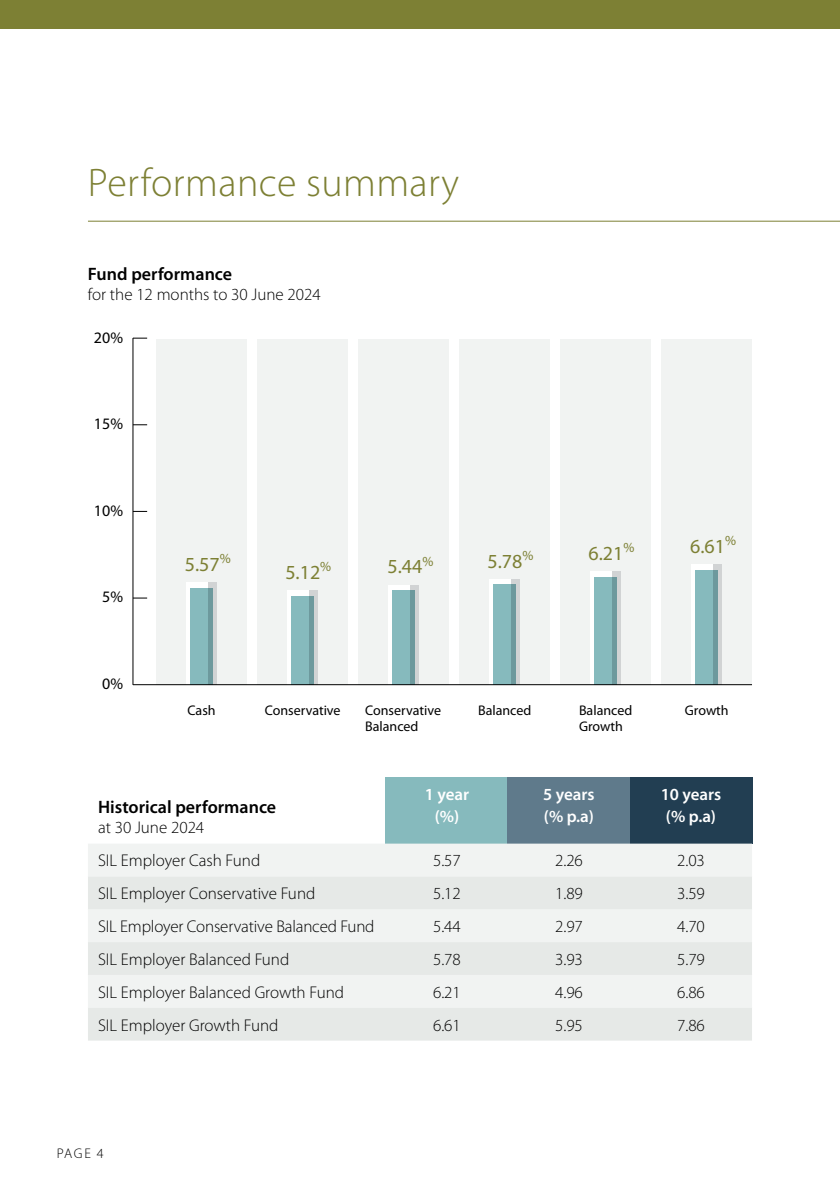
<style>
.page{position:relative;width:840px;height:1191px;background:#fff}
.page>*{position:absolute;margin:0;border:0;box-sizing:border-box;transform-origin:0 0}
.t1{font:300 40px "Myriad Pro";letter-spacing:.01em;color:#7d8034}
.t2{font:20px "Myriad Pro";color:#7d8034}
.t3{font:600 18px "Myriad Pro";color:#000}
.t4{font:300 17px "Myriad Pro";color:#000}
.t5{font:600 17px/22px "Myriad Pro";color:#fff;text-align:center}
.t6{font:16px "Myriad Pro";color:#000}
.t7{font:14px/16px "Myriad Pro";color:#000}
.t8{font:300 14px "Myriad Pro";color:#000}
</style>
<div class="page">
<div style="left:0;top:0;width:839px;height:28px;background:#7d8034"></div>
<div style="left:156px;top:339px;width:91px;height:345px;background:#f1f3f2"></div>
<div style="left:257px;top:339px;width:90px;height:345px;background:#f1f3f2"></div>
<div style="left:358px;top:339px;width:90px;height:345px;background:#f1f3f2"></div>
<div style="left:459px;top:339px;width:90px;height:345px;background:#f1f3f2"></div>
<div style="left:560px;top:339px;width:90px;height:345px;background:#f1f3f2"></div>
<div style="left:661px;top:339px;width:90px;height:345px;background:#f1f3f2"></div>
<div style="left:386px;top:777px;width:121px;height:66px;background:#86babd"></div>
<div style="left:507px;top:777px;width:122px;height:66px;background:#5f7a8b"></div>
<div style="left:629px;top:777px;width:122px;height:66px;background:#223e52"></div>
<div style="left:88px;top:843px;width:663px;height:33px;background:#f1f3f2"></div>
<svg style="left:88px;top:876px;width:663px;height:164px;fill:#e6e9e7"></svg>
<hr style="left:88px;top:221px;width:751px;height:1px;background:#7d8034">
<div style="left:186px;top:582px;width:31px;height:102px;background:#fff"></div>
<div style="left:208px;top:582px;width:9px;height:102px;background:#d1d3d4"></div>
<svg style="left:190px;top:588px;width:23px;height:96px;fill:#86babd"></svg>
<div style="left:287px;top:590px;width:30px;height:94px;background:#fff"></div>
<div style="left:309px;top:590px;width:8px;height:94px;background:#d1d3d4"></div>
<div style="left:388px;top:585px;width:30px;height:99px;background:#fff"></div>
<div style="left:410px;top:585px;width:8px;height:99px;background:#d1d3d4"></div>
<div style="left:489px;top:579px;width:30px;height:105px;background:#fff"></div>
<svg style="left:511px;top:579px;width:8px;height:105px"></svg>
<div style="left:590px;top:571px;width:30px;height:113px;background:#fff"></div>
<svg style="left:612px;top:571px;width:8px;height:113px"></svg>
<div style="left:691px;top:564px;width:30px;height:120px;background:#fff"></div>
<svg style="left:713px;top:564px;width:8px;height:120px"></svg>
<svg style="left:291px;top:596px;width:23px;height:88px;fill:#86babd"></svg>
<svg style="left:392px;top:590px;width:23px;height:94px;fill:#86babd"></svg>
<svg style="left:493px;top:584px;width:22px;height:100px;fill:#86babd"></svg>
<svg style="left:594px;top:577px;width:22px;height:107px;fill:#86babd"></svg>
<svg style="left:695px;top:570px;width:22px;height:114px;fill:#86babd"></svg>
<hr style="left:132px;top:338px;width:1px;height:347px;background:#000">
<svg style="left:133px;top:338px;width:14px;height:1px"></svg>
<svg style="left:133px;top:511px;width:14px;height:1px"></svg>
<svg style="left:133px;top:597px;width:14px;height:1px"></svg>
<svg style="left:133px;top:424px;width:14px;height:1px"></svg>
<hr style="left:133px;top:684px;width:618px;height:1px;background:#000">
<h1 class="t1" style="left:88px;top:159px;width:372px">Performance summary</h1>
<p class="t3" style="left:88px;top:262px;width:146px">Fund performance</p>
<p class="t4" style="left:88px;top:284px;width:234px">for the 12 months to 30 June 2024</p>
<p class="t6" style="left:94px;top:328px;width:31px">20%</p>
<p class="t6" style="left:94px;top:414px;width:31px">15%</p>
<p class="t6" style="left:94px;top:500px;width:31px">10%</p>
<p class="t6" style="left:102px;top:587px;width:22px">5%</p>
<p class="t6" style="left:102px;top:673px;width:22px">0%</p>
<p class="t2" style="left:185px;top:552px;width:47px">5.57<sup>%</sup></p>
<p class="t2" style="left:285px;top:560px;width:47px">5.12<sup>%</sup></p>
<p class="t2" style="left:387px;top:554px;width:47px">5.44<sup>%</sup></p>
<p class="t2" style="left:487px;top:548px;width:47px">5.78<sup>%</sup></p>
<p class="t2" style="left:588px;top:541px;width:47px">6.21<sup>%</sup></p>
<p class="t7" style="left:187px;top:702px;width:30px">Cash</p>
<p class="t7" style="left:264px;top:702px;width:77px">Conservative</p>
<p class="t7" style="left:365px;top:702px;width:77px">Conservative<br>Balanced</p>
<p class="t7" style="left:478px;top:702px;width:55px">Balanced</p>
<p class="t7" style="left:578px;top:702px;width:55px">Balanced<br>Growth</p>
<p class="t2" style="left:689px;top:534px;width:47px">6.61<sup>%</sup></p>
<p class="t7" style="left:684px;top:702px;width:45px">Growth</p>
<p class="t3" style="left:98px;top:795px;width:180px">Historical performance</p>
<p class="t4" style="left:98px;top:817px;width:108px">at 30 June 2024</p>
<p class="t5" style="left:424px;top:782px;width:46px">1 year (%)</p>
<p class="t5" style="left:543px;top:782px;width:53px;text-align:left">5 years (% p.a)</p>
<p class="t5" style="left:660px;top:782px;width:62px">10 years (% p.a)</p>
<p class="t4" style="left:98px;top:850px;width:164px">SIL Employer Cash Fund</p>
<p class="t4" style="left:433px;top:850px;width:29px">5.57</p>
<p class="t4" style="left:554px;top:850px;width:29px">2.26</p>
<p class="t4" style="left:676px;top:850px;width:29px">2.03</p>
<p class="t4" style="left:98px;top:883px;width:219px">SIL Employer Conservative Fund</p>
<p class="t4" style="left:433px;top:883px;width:29px">5.12</p>
<p class="t4" style="left:554px;top:883px;width:29px">1.89</p>
<p class="t4" style="left:676px;top:883px;width:29px">3.59</p>
<p class="t4" style="left:98px;top:916px;width:278px">SIL Employer Conservative Balanced Fund</p>
<p class="t4" style="left:433px;top:916px;width:29px">5.44</p>
<p class="t4" style="left:554px;top:916px;width:29px">2.97</p>
<p class="t4" style="left:676px;top:916px;width:29px">4.70</p>
<p class="t4" style="left:98px;top:949px;width:193px">SIL Employer Balanced Fund</p>
<p class="t4" style="left:433px;top:949px;width:29px">5.78</p>
<p class="t4" style="left:554px;top:949px;width:29px">3.93</p>
<p class="t4" style="left:676px;top:949px;width:29px">5.79</p>
<p class="t4" style="left:98px;top:982px;width:247px">SIL Employer Balanced Growth Fund</p>
<p class="t4" style="left:433px;top:982px;width:29px">6.21</p>
<p class="t4" style="left:554px;top:982px;width:29px">4.96</p>
<p class="t4" style="left:676px;top:982px;width:29px">6.86</p>
<p class="t4" style="left:98px;top:1014px;width:182px">SIL Employer Growth Fund</p>
<p class="t4" style="left:433px;top:1014px;width:29px">6.61</p>
<p class="t4" style="left:554px;top:1014px;width:29px">5.95</p>
<p class="t4" style="left:676px;top:1014px;width:29px">7.86</p>
<p class="t8" style="left:57px;top:1145px;width:48px">PAGE 4</p>
</div>
